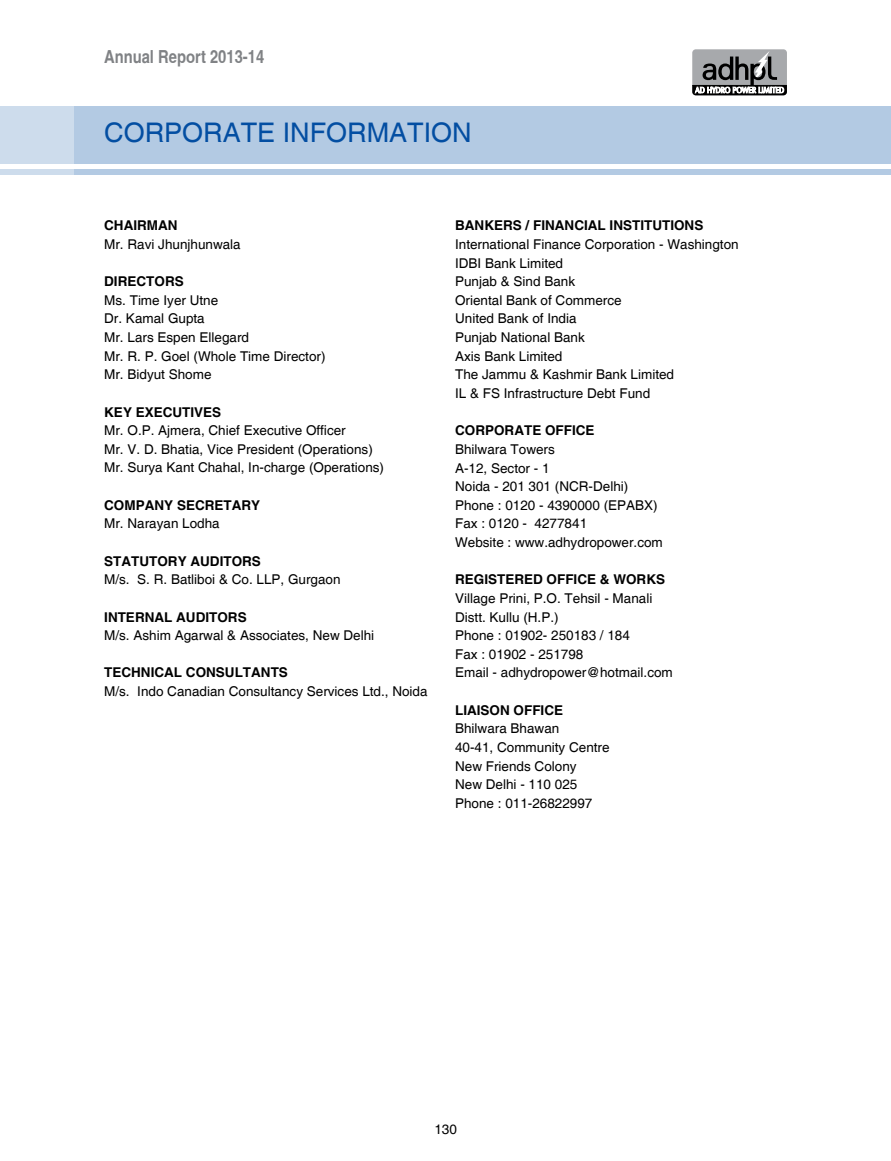
<style>
.page{position:relative;width:891px;height:1161px;background:#fff}
.page>*{position:absolute;margin:0;border:0;box-sizing:border-box;transform-origin:0 0}
.t1{font:27px "Helvetica";color:#034ea2}
.t2{font:700 condensed 18px "Helvetica";color:#808285}
.t3{font:13.5px/18.6px "Helvetica";color:#000}
.t4{font:700 13.5px "Helvetica";color:#000}
</style>
<div class="page">
<div style="left:692px;top:49px;width:95px;height:46px;background:#a7a9ac;border-radius:4px"></div>
<svg style="left:692px;top:51px;width:95px;height:45px"></svg>
<div style="left:0;top:106px;width:77px;height:58px;background:#cddcec"></div>
<div style="left:0;top:169px;width:77px;height:6px;background:#cddcec"></div>
<div style="left:74px;top:106px;width:817px;height:58px;background:#b3cae3"></div>
<div style="left:74px;top:169px;width:817px;height:6px;background:#b3cae3"></div>
<h2 class="t2" style="left:104px;top:45px;width:162px">Annual Report 2013-14</h2>
<h1 class="t1" style="left:104px;top:117px;width:264px">CORPORATE I nforma</h1>
<h1 class="t1" style="left:407px;top:117px;width:66px">tion</h1>
<p class="t4" style="left:104px;top:217px;width:75px">CHAIRMAN</p>
<p class="t3" style="left:104px;top:235px;width:138px">Mr. Ravi Jhunjhunwala</p>
<p class="t4" style="left:104px;top:273px;width:81px">DIRECTORS</p>
<p class="t3" style="left:104px;top:291px;width:223px">Ms. Time Iyer Utne<br>Dr. Kamal Gupta<br>Mr. Lars Espen Ellegard<br>Mr. R. P. Goel (Whole Time Director)<br>Mr. Bidyut Shome</p>
<p class="t4" style="left:104px;top:404px;width:119px">KEY EXECUTIVES</p>
<p class="t3" style="left:104px;top:422px;width:281px">Mr. O.P. Ajmera, Chief Executive Officer<br>Mr. V. D. Bhatia, Vice President (Operations)<br>Mr. Surya Kant Chahal, I n-charge (Operations)</p>
<p class="t4" style="left:104px;top:497px;width:158px">COMPANY SECRETARY</p>
<p class="t3" style="left:104px;top:515px;width:117px">Mr. Narayan Lodha</p>
<p class="t4" style="left:104px;top:553px;width:158px">STATUTORY AUDITORS</p>
<p class="t3" style="left:104px;top:571px;width:238px">M/s. S. R. Batliboi &amp; Co. LLP , Gurgaon</p>
<p class="t4" style="left:104px;top:609px;width:144px">INTERNAL AUDITORS</p>
<p class="t3" style="left:104px;top:627px;width:272px">M/s. Ashim Agarwal &amp; Associates, New Delhi</p>
<p class="t4" style="left:104px;top:664px;width:185px">TECHNICAL CONSULTANTS</p>
<p class="t3" style="left:104px;top:682px;width:325px">M/s. I ndo Canadian Consultancy Services Ltd., Noida</p>
<p class="t4" style="left:455px;top:217px;width:250px">BANKERS / FINANCIAL INSTITUTIONS</p>
<p class="t3" style="left:455px;top:235px;width:285px">I nternational Finance Corporation - Washington<br>I DBI Bank Limited<br>Punjab &amp; Sind Bank<br>Oriental Bank of Commerce<br>U nited Bank of I ndia<br>Punjab National Bank<br>Axis Bank Limited<br>The Jammu &amp; Kashmir Bank Limited<br>IL &amp; FS I nfrastructure Debt Fund</p>
<p class="t4" style="left:455px;top:422px;width:141px">CORPORATE OFFICE</p>
<p class="t3" style="left:455px;top:440px;width:209px">Bhilwara Towers<br>A-12, Sector - 1<br>Noida - 201 301 (NCR-Delhi)<br>Phone : 0120 - 4390000 (EPABX)<br>Fax : 0120 - 4277841<br>Website : www.adhydropower.com</p>
<p class="t4" style="left:455px;top:571px;width:212px">REGISTERED OFFICE &amp; WORKS</p>
<p class="t3" style="left:455px;top:589px;width:219px">Village Prini, P.O. Tehsil - Manali<br>Distt. Kullu (H.P.)<br>Phone : 01902- 250183 / 184<br>Fax : 01902 - 251798<br>Email - adhydropower@hotmail.com</p>
<p class="t4" style="left:455px;top:702px;width:110px">LIAISON OFFICE</p>
<p class="t3" style="left:455px;top:720px;width:156px">Bhilwara Bhawan<br>40-41, Community Centre<br>New Friends Colony<br>New Delhi - 110 025<br>Phone : 011-26822997</p>
<p class="t3" style="left:434px;top:1121px;width:24px">130</p>
</div>
